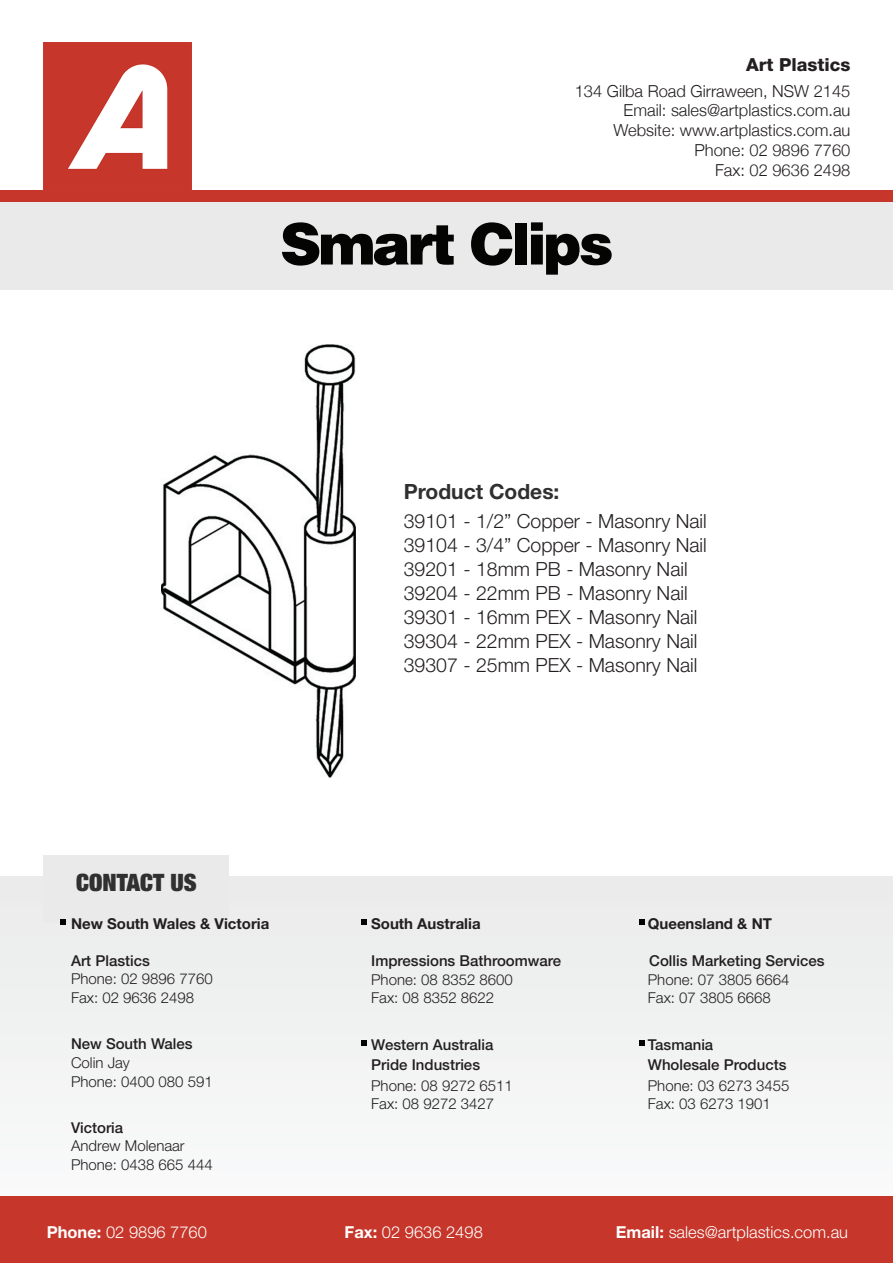
<style>
.page{position:relative;width:893px;height:1263px;background:#fff}
.page>*{position:absolute;margin:0;border:0;box-sizing:border-box;transform-origin:0 0}
.t1{font:900 57px "Helvetica LT";letter-spacing:-.05em;color:#040503}
.t2{font:900 condensed 24px "Helvetica Neue LT Std";color:#313030}
.t3{font:700 21px "Helvetica Neue LT Std";color:#313030}
.t4{font:300 19.5px "Helvetica Neue LT Std";color:#231f20}
.t5{font:800 18px "Helvetica Neue LT Std";color:#231f20}
.t6{font:300 16.5px "Helvetica Neue";color:#231f20}
.t7{font:300 16.5px "Helvetica Neue LT Std";color:#fff}
.t8{font:300 15px/18.8px "Helvetica Neue LT Std";color:#231f20}
.t9{font:500 15px "Helvetica Neue LT Std";color:#231f20}
.t10{font:700 15px "Helvetica Neue LT Std";color:#231f20}
.s1{font-weight:500}
.s2{font-weight:700}
</style>
<div class="page">
<div style="left:0;top:190px;width:893px;height:16px;background:#c6362a"></div>
<div style="left:0;top:203px;width:893px;height:87px;background:#eaeaea"></div>
<div style="left:0;top:876px;width:893px;height:387px;background:#f1f3f3"></div>
<img style="left:43px;top:43px;width:148px;height:147px">
<div style="left:0;top:1196px;width:893px;height:67px;background:#c6362a"></div>
<div style="left:43px;top:855px;width:186px;height:67px;background:#eaeaea"></div>
<svg style="left:361px;top:919px;width:6px;height:6px"></svg>
<svg style="left:361px;top:1040px;width:6px;height:6px"></svg>
<svg style="left:639px;top:919px;width:6px;height:6px"></svg>
<svg style="left:639px;top:1040px;width:6px;height:6px"></svg>
<svg style="left:60px;top:919px;width:6px;height:6px"></svg>
<img style="left:162px;top:344px;width:194px;height:433px">
<p class="t5" style="left:746px;top:54px;width:106px">Art Plastics</p>
<p class="t6" style="left:575px;top:81px;width:277px">134 Gilba Road Girraween, NSW 2145</p>
<p class="t6" style="left:624px;top:100px;width:228px">Email: sales@artplastics.com.au</p>
<p class="t6" style="left:614px;top:120px;width:238px">Website: www.artplastics.com.au</p>
<p class="t6" style="left:694px;top:140px;width:157px">Phone: 02 9896 7760</p>
<p class="t6" style="left:715px;top:160px;width:137px">Fax: 02 9636 2498</p>
<p class="t1" style="left:280px;top:207px;width:335px">Smart Clips</p>
<p class="t2" style="left:76px;top:867px;width:122px">CONTACT US</p>
<p class="t10" style="left:71px;top:914px;width:200px">New South Wales &amp; Victoria</p>
<p class="t8" style="left:71px;top:950px;width:143px"><span class="s1">Art Plastics<br></span>Phone: 02 9896 7760<br>Fax: 02 9636 2498</p>
<p class="t8" style="left:71px;top:1034px;width:143px"><span class="s1">New South Wales<br></span>Colin Jay<br>Phone: 0400 080 591</p>
<p class="t8" style="left:71px;top:1118px;width:115px;line-height:18.1px"><span class="s1">Victoria<br></span>Andrew Molenaar</p>
<p class="t8" style="left:71px;top:1155px;width:143px">Phone: 0438 665 444</p>
<p class="t3" style="left:404px;top:479px;width:157px">Product Codes:</p>
<p class="t4" style="left:404px;top:509px;width:305px">39101 - 1/2” Copper - Masonry Nail</p>
<p class="t4" style="left:404px;top:533px;width:305px">39104 - 3/4” Copper - Masonry Nail</p>
<p class="t4" style="left:404px;top:557px;width:285px">39201 - 18mm PB - Masonry Nail</p>
<p class="t4" style="left:404px;top:581px;width:285px">39204 - 22mm PB - Masonry Nail</p>
<p class="t4" style="left:404px;top:605px;width:295px">39301 - 16mm PEX - Masonry Nail</p>
<p class="t4" style="left:404px;top:629px;width:295px">39304 - 22mm PEX - Masonry Nail</p>
<p class="t4" style="left:404px;top:653px;width:295px">39307 - 25mm PEX - Masonry Nail</p>
<p class="t10" style="left:371px;top:914px;width:111px">South Australia</p>
<p class="t10" style="left:648px;top:914px;width:126px">Queensland &amp; NT</p>
<p class="t9" style="left:371px;top:951px;width:192px">Impressions Bathroomware</p>
<p class="t9" style="left:649px;top:951px;width:177px">Collis Marketing Services</p>
<p class="t8" style="left:371px;top:970px;width:143px">Phone: 08 8352 8600</p>
<p class="t8" style="left:371px;top:988px;width:125px">Fax: 08 8352 8622</p>
<p class="t8" style="left:648px;top:970px;width:143px">Phone: 07 3805 6664</p>
<p class="t8" style="left:648px;top:988px;width:125px">Fax: 07 3805 6668</p>
<p class="t9" style="left:371px;top:1036px;width:124px">Western Australia</p>
<p class="t9" style="left:648px;top:1036px;width:67px">Tasmania</p>
<p class="t9" style="left:371px;top:1055px;width:110px">Pride Industries</p>
<p class="t9" style="left:648px;top:1055px;width:140px">Wholesale Products</p>
<p class="t8" style="left:371px;top:1076px;width:143px">Phone: 08 9272 6511</p>
<p class="t8" style="left:371px;top:1094px;width:125px">Fax: 08 9272 3427</p>
<p class="t8" style="left:648px;top:1076px;width:143px">Phone: 03 6273 3455</p>
<p class="t8" style="left:648px;top:1094px;width:125px">Fax: 03 6273 1901</p>
<p class="t7" style="left:47px;top:1222px;width:162px"><span class="s2">Phone:</span> 02 9896 7760</p>
<p class="t7" style="left:345px;top:1222px;width:140px"><span class="s2">Fax:</span> 02 9636 2498</p>
<p class="t7" style="left:616px;top:1222px;width:234px"><span class="s2">Email:</span> sales@artplastics.com.au</p>
</div>
